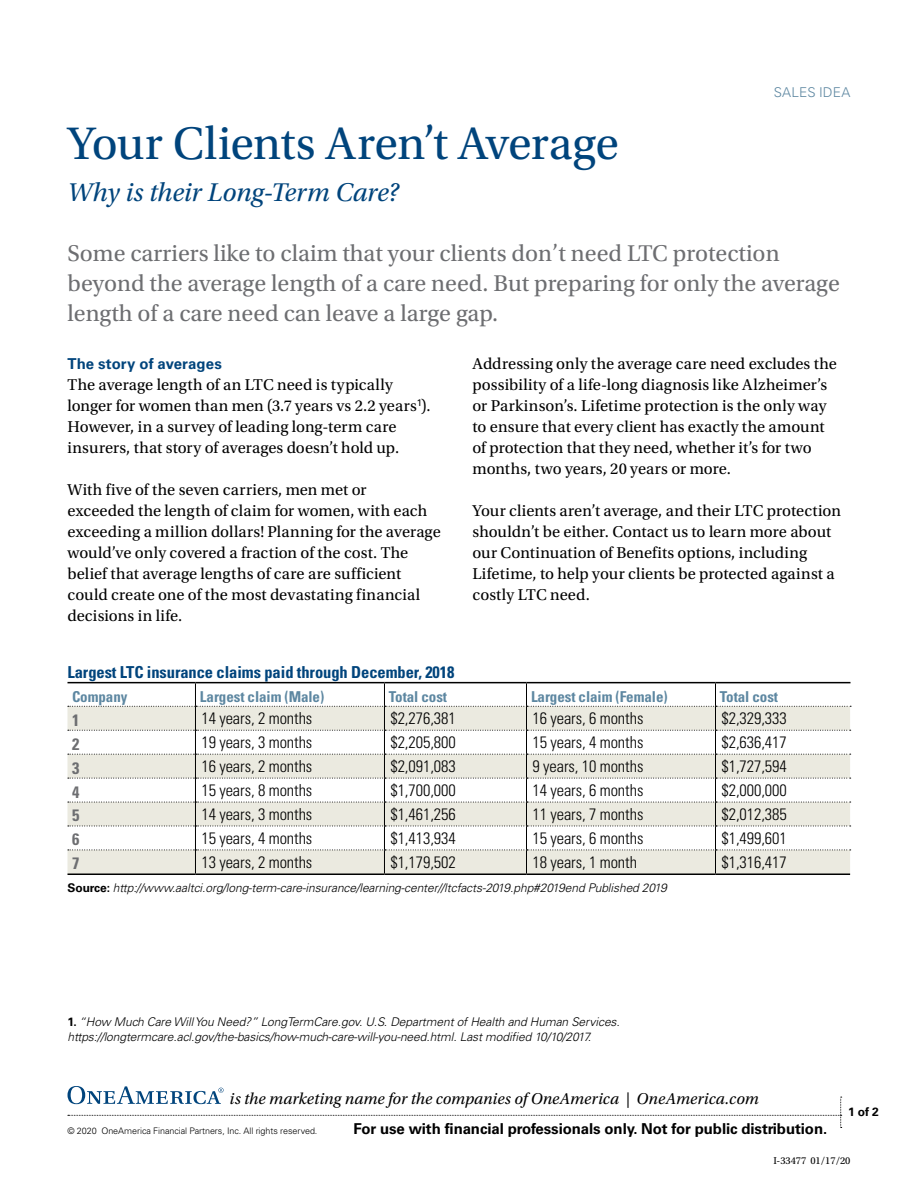
<style>
.page{position:relative;width:918px;height:1188px;background:#fff}
.page>*{position:absolute;margin:0;border:0;box-sizing:border-box;transform-origin:0 0}
.t1{font:48px "Utopia Std";letter-spacing:-.01em;color:#00447c}
.t2{font:italic 27px "Utopia Std";letter-spacing:-.005em;color:#00447c}
.t3{font:24px/30px "Utopia Std";color:#6d6e71}
.t4{font:16.5px/21px "Utopia Std";letter-spacing:.005em;color:#000}
.t5{font:300 condensed 16.5px "Univers LT Std";letter-spacing:-.005em;color:#000}
.t6{font:italic 16.5px "Utopia Std";letter-spacing:.01em;color:#000}
.t7{font:700 condensed 16.5px "Univers LT Std";letter-spacing:-.005em;color:#00447c}
.t8{font:700 condensed 16.5px "Univers LT Std";color:#6d6e71}
.t9{font:700 condensed 15px "Univers LT Std";letter-spacing:-.005em;color:#5d87a1}
.t10{font:700 15px "Univers LT Std";letter-spacing:-.005em;color:#000}
.t11{font:700 15px "Univers LT Std";letter-spacing:.005em;color:#00447c}
.t12{font:300 13.5px "Univers LT Std";letter-spacing:.01em;color:#5d87a1}
.t13{font:italic 300 12px/15px "Univers LT Std";letter-spacing:-.005em;color:#000}
.t14{font:700 12px "Univers LT Std";color:#000}
.t15{font:10.5px "Utopia Std";letter-spacing:-.005em;color:#000}
.t16{font:300 9px "Univers LT Std";letter-spacing:-.005em;color:#000}
.s1{font-weight:700;font-style:normal}
</style>
<div class="page">
<svg style="left:67px;top:1086px;width:775px;height:42px"></svg>
<hr style="left:68px;top:874px;width:127px;height:1px;background:#000">
<hr style="left:195px;top:874px;width:189px;height:1px;background:#000">
<hr style="left:384px;top:874px;width:143px;height:1px;background:#000">
<hr style="left:526px;top:874px;width:190px;height:1px;background:#000">
<hr style="left:716px;top:874px;width:134px;height:1px;background:#000">
<hr style="left:68px;top:682px;width:127px;height:1px;background:#000">
<hr style="left:195px;top:682px;width:189px;height:1px;background:#000">
<hr style="left:384px;top:682px;width:143px;height:1px;background:#000">
<hr style="left:526px;top:682px;width:190px;height:1px;background:#000">
<hr style="left:716px;top:682px;width:134px;height:1px;background:#000">
<svg style="left:68px;top:683px;width:783px;height:191px"></svg>
<h1 class="t1" style="left:68px;top:118px;width:553px">Your Clients Aren’t Average</h1>
<h2 class="t2" style="left:68px;top:178px;width:333px">Why is their Long-Term Care?</h2>
<p class="t12" style="left:774px;top:84px;width:78px">SALES IDEA</p>
<h3 class="t3" style="left:68px;top:239px;width:774px">Some carriers like to claim that your clients don’t need LTC protection beyond the average length of a care need. But preparing for only the average length of a care need can leave a large gap.</h3>
<p class="t11" style="left:68px;top:355px;width:156px">The story of averages</p>
<p class="t4" style="left:67px;top:375px;width:365px">The average length of an LTC need is typically longer for women than men (3.7 years vs 2.2 years<sup>1</sup>).<br>However, in a survey of leading long-term care insurers, that story of averages doesn’t hold up.</p>
<p class="t4" style="left:67px;top:480px;width:375px">With five of the seven carriers, men met or<br>exceeded the length of claim for women, with each exceeding a million dollars! Planning for the average would’ve only covered a fraction of the cost. The belief that average lengths of care are sufficient could create one of the most devastating financial decisions in life.</p>
<p class="t4" style="left:472px;top:354px;width:366px">Addressing only the average care need excludes the possibility of a life-long diagnosis like Alzheimer’s or Parkinson’s. Lifetime protection is the only way to ensure that every client has exactly the amount of protection that they need, whether it’s for two months, two years, 20 years or more.</p>
<p class="t4" style="left:472px;top:501px;width:370px">Your clients aren’t average, and their LTC protection shouldn’t be either. Contact us to learn more about our Continuation of Benefits options, including Lifetime, to help your clients be protected against a costly LTC need.</p>
<p class="t7" style="left:68px;top:662px;width:388px">Largest LTC insurance claims paid through December, 2018</p>
<p class="t9" style="left:72px;top:687px;width:57px">Company</p>
<p class="t9" style="left:200px;top:687px;width:126px">Largest claim (Male)</p>
<p class="t9" style="left:389px;top:687px;width:60px">Total cost</p>
<p class="t9" style="left:531px;top:687px;width:138px">Largest claim (Female)</p>
<p class="t9" style="left:720px;top:687px;width:60px">Total cost</p>
<p class="t8" style="left:72px;top:710px;width:9px">1</p>
<p class="t5" style="left:201px;top:708px;width:112px">14 years, 2 months</p>
<p class="t5" style="left:390px;top:708px;width:67px">$2,276,381</p>
<p class="t5" style="left:532px;top:708px;width:112px">16 years, 6 months</p>
<p class="t5" style="left:722px;top:708px;width:67px">$2,329,333</p>
<p class="t8" style="left:72px;top:734px;width:9px">2</p>
<p class="t5" style="left:201px;top:732px;width:112px">19 years, 3 months</p>
<p class="t5" style="left:390px;top:732px;width:67px">$2,205,800</p>
<p class="t5" style="left:532px;top:732px;width:112px">15 years, 4 months</p>
<p class="t5" style="left:722px;top:732px;width:67px">$2,636,417</p>
<p class="t8" style="left:72px;top:758px;width:9px">3</p>
<p class="t5" style="left:201px;top:756px;width:112px">16 years, 2 months</p>
<p class="t5" style="left:390px;top:756px;width:67px">$2,091,083</p>
<p class="t5" style="left:532px;top:756px;width:112px">9 years, 10 months</p>
<p class="t5" style="left:722px;top:756px;width:67px">$1,727,594</p>
<p class="t8" style="left:72px;top:782px;width:9px">4</p>
<p class="t5" style="left:201px;top:780px;width:112px">15 years, 8 months</p>
<p class="t5" style="left:390px;top:780px;width:67px">$1,700,000</p>
<p class="t5" style="left:532px;top:780px;width:112px">14 years, 6 months</p>
<p class="t5" style="left:722px;top:780px;width:67px">$2,000,000</p>
<p class="t8" style="left:72px;top:805px;width:9px">5</p>
<p class="t5" style="left:201px;top:804px;width:112px">14 years, 3 months</p>
<p class="t5" style="left:390px;top:804px;width:67px">$1,461,256</p>
<p class="t5" style="left:532px;top:804px;width:112px">11 years, 7 months</p>
<p class="t5" style="left:722px;top:804px;width:67px">$2,012,385</p>
<p class="t8" style="left:72px;top:829px;width:9px">6</p>
<p class="t5" style="left:201px;top:828px;width:112px">15 years, 4 months</p>
<p class="t5" style="left:390px;top:828px;width:67px">$1,413,934</p>
<p class="t5" style="left:532px;top:828px;width:112px">15 years, 6 months</p>
<p class="t5" style="left:722px;top:828px;width:67px">$1,499,601</p>
<p class="t8" style="left:72px;top:853px;width:9px">7</p>
<p class="t5" style="left:201px;top:852px;width:112px">13 years, 2 months</p>
<p class="t5" style="left:390px;top:852px;width:67px">$1,179,502</p>
<p class="t5" style="left:532px;top:852px;width:106px">18 years, 1 month</p>
<p class="t5" style="left:722px;top:852px;width:67px">$1,316,417</p>
<p class="t13" style="left:68px;top:880px;width:601px"><span class="s1">Source:</span> http://www.aaltci.org/long-term-care-insurance/learning-center//ltcfacts-2019.php#2019end Published 2019</p>
<p class="t13" style="left:67px;top:1015px;width:554px"><span class="s1">1.</span> “How Much Care Will You Need?” LongTermCare.gov. U.S. Department of Health and Human Services. https://longtermcare.acl.gov/the-basics/how-much-care-will-you-need.html. Last modified 10/10/2017.</p>
<p class="t6" style="left:230px;top:1090px;width:531px">is the marketing name for the companies of OneAmerica | OneAmerica.com</p>
<p class="t16" style="left:68px;top:1125px;width:251px">© 2020 OneAmerica Financial Partners, Inc. All rights reserved.</p>
<p class="t10" style="left:353px;top:1120px;width:475px">For use with financial professionals only. Not for public distribution.</p>
<p class="t14" style="left:848px;top:1105px;width:32px">1 of 2</p>
<p class="t15" style="left:774px;top:1155px;width:79px">I-33477 01/17/20</p>
</div>
